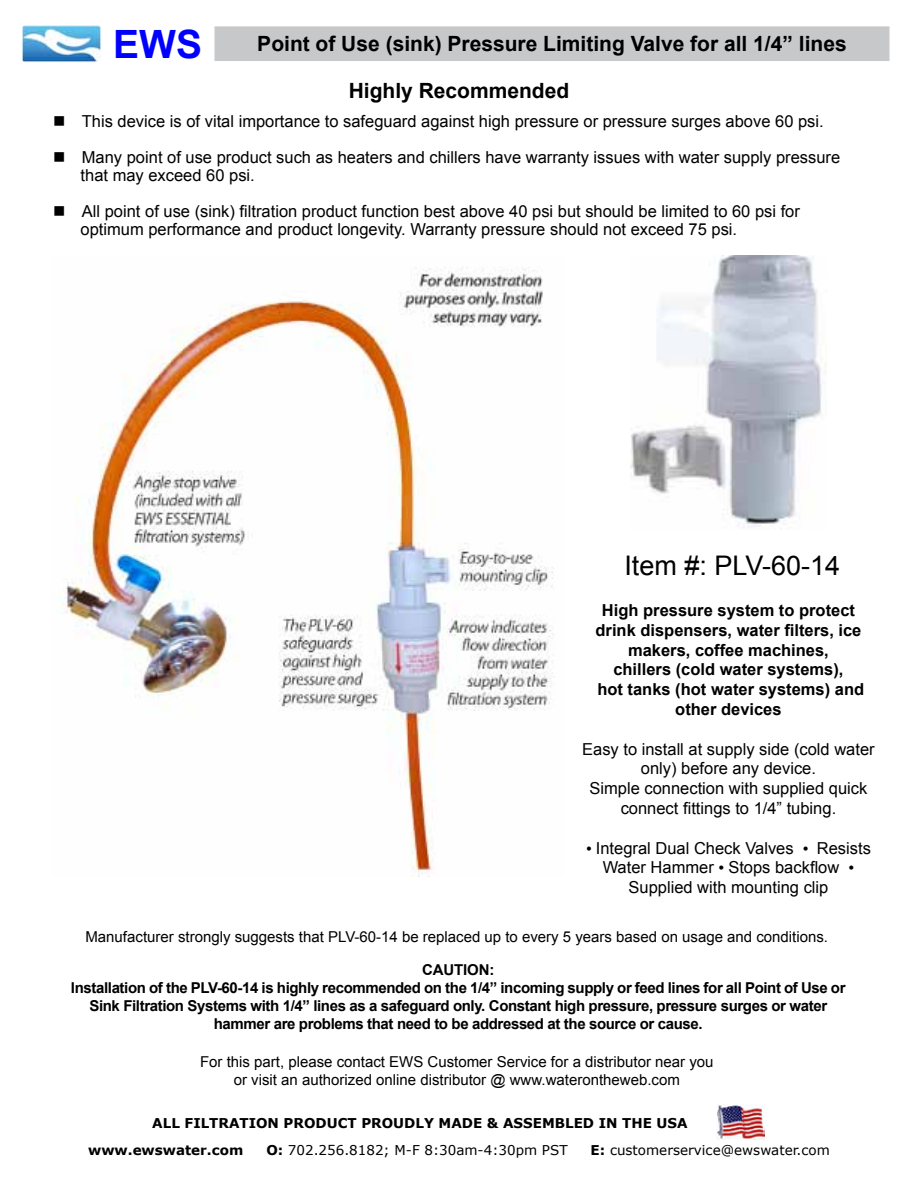
<style>
.page{position:relative;width:918px;height:1188px;background:#fff}
.page>*{position:absolute;margin:0;border:0;box-sizing:border-box;transform-origin:0 0}
.t1{font:700 39px "Arial";color:#00f}
.t2{font:27px "Arial";color:#000}
.t3{font:700 21px "Arial";color:#000}
.t4{font:16.5px/19.8px "Arial";color:#000}
.t5{font:700 16.5px/19.8px "Arial";color:#000;text-align:center}
.t6{font:700 15px/18px "Arial";letter-spacing:-.025em;color:#000;text-align:center}
.t7{font:15px/18px "Arial";color:#000;text-align:center}
.t8{font:700 13.5px/26.7px "Verdana";color:#000}
.t9{font:13.5px "Verdana";color:#000}
.s1{font-family:"Times New Roman"}
.s2{font-weight:700}
</style>
<div class="page">
<img style="left:717px;top:1104px;width:47px;height:36px">
<div style="left:214px;top:26px;width:675px;height:35px;background:#c7c8ca;border:2px solid #c7c8ca"></div>
<img style="left:22px;top:25px;width:79px;height:37px">
<img style="left:631px;top:256px;width:195px;height:272px">
<img style="left:63px;top:267px;width:491px;height:610px">
<h1 class="t1" style="left:113px;top:19px;width:90px">EWS</h1>
<p class="t3" style="left:257px;top:30px;width:591px">Point of Use (sink) Pressure Limiting Valve for all 1/4” lines</p>
<p class="t3" style="left:349px;top:76px;width:222px">Highly Recommended</p>
<p class="t4" style="left:53px;top:112px;width:772px">■ This device is of vital importance to safeguard against high pressure or pressure surges above 60 psi.</p>
<p class="t4" style="left:81px;top:148px;width:761px;line-height:18px;text-indent:-28px">■ Many point of use product such as heaters and chillers have warranty issues with water supply pressure that may exceed 60 psi.</p>
<p class="t4" style="left:81px;top:202px;width:721px;line-height:18px;text-indent:-28px">■ All point of use (sink) filtration product function best above 40 psi but should be limited to 60 psi for optimum performance and product longevity. Warranty pressure should not exceed 75 psi.</p>
<h2 class="t2" style="left:624px;top:547px;width:217px">Item #: PLV-60-14</h2>
<p class="t5" style="left:596px;top:601px;width:270px">High pressure system to protect drink dispensers, water filters, ice makers, coffee machines,<br>chillers (cold water systems),<br>hot tanks (hot water systems) and other devices</p>
<p class="t4" style="left:582px;top:739px;width:294px;text-align:center">Easy to install at supply side (cold water only) before any device.<br>Simple connection with supplied quick connect fittings to 1/4” tubing.</p>
<p class="t4" style="left:586px;top:838px;width:286px;text-align:center"><span class="s1">•</span> Integral Dual Check Valves <span class="s1">•</span> Resists<br>Water Hammer <span class="s1">•</span> Stops backflow <span class="s1">•<br></span>Supplied with mounting clip</p>
<p class="t7" style="left:85px;top:928px;width:744px">Manufacturer strongly suggests that PLV-60-14 be replaced up to every 5 years based on usage and conditions.</p>
<p class="t6" style="left:71px;top:962px;width:776px">CAUTION:<br>Installation of the PLV-60-14 is highly recommended on the 1/4” incoming supply or feed lines for all Point of Use or Sink Filtration Systems with 1/4” lines as a safeguard only. Constant high pressure, pressure surges or water hammer are problems that need to be addressed at the source or cause.</p>
<p class="t7" style="left:200px;top:1053px;width:515px">For this part, please contact EWS Customer Service for a distributor near you or visit an authorized online distributor @ www.waterontheweb.com</p>
<p class="t8" style="left:88px;top:1110px;width:601px;text-indent:64px">ALL FILTRATION PRODUCT PROUDLY MADE &amp; ASSEMBLED IN THE USA www.ewswater.com</p>
<p class="t9" style="left:266px;top:1141px;width:303px"><span class="s2">O:</span> 702.256.8182; M-F 8:30am-4:30pm PST</p>
<p class="t9" style="left:591px;top:1141px;width:241px"><span class="s2">E:</span> customerservice@ewswater.com</p>
</div>
